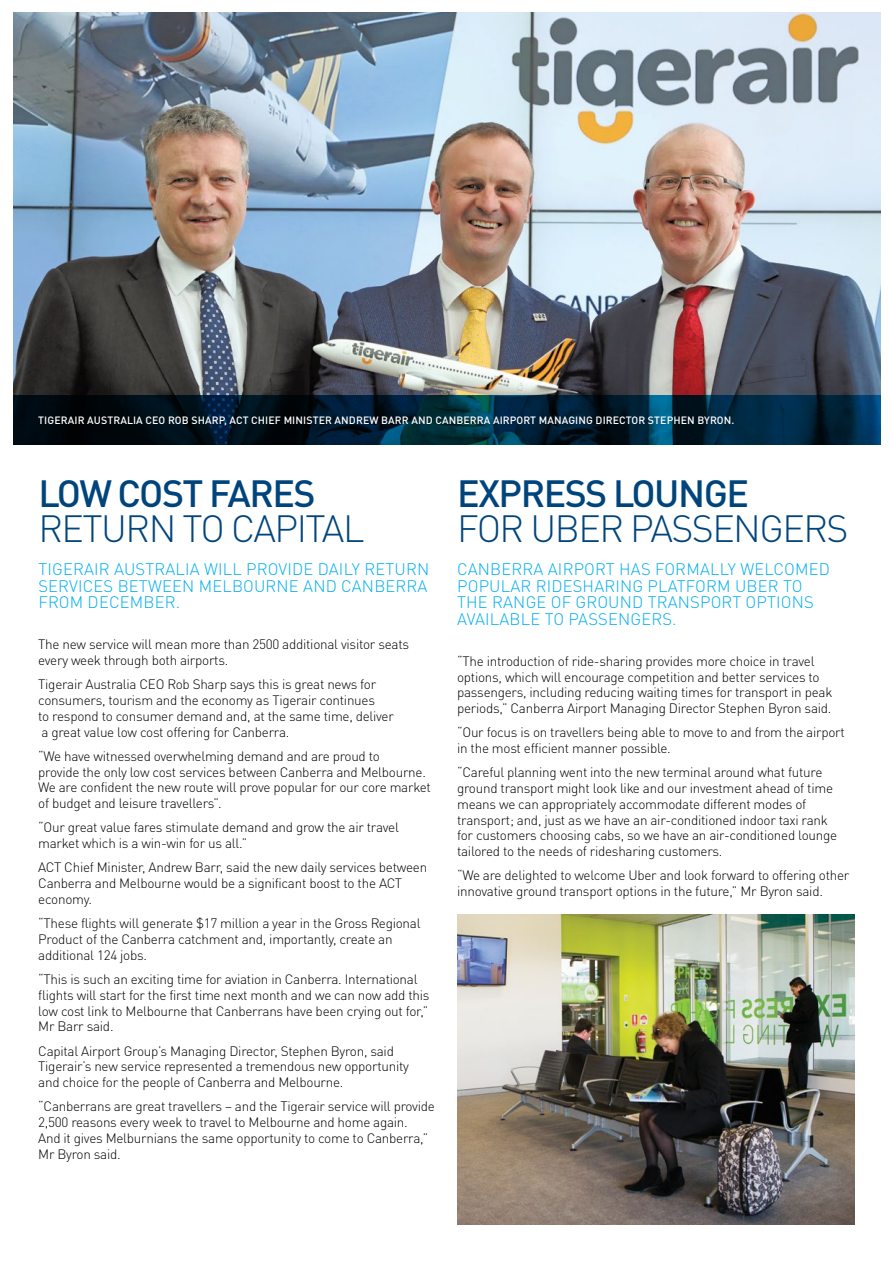
<style>
.page{position:relative;width:893px;height:1263px;background:#fff}
.page>*{position:absolute;margin:0;border:0;box-sizing:border-box;transform-origin:0 0}
.t1{font:300 37.5px "DINOT";letter-spacing:-.04em;color:#00447c}
.t2{font:500 37.5px "DINOT";letter-spacing:-.04em;color:#00447c}
.t3{font:300 16.5px/16.5px "DINOT";letter-spacing:.01em;color:#00aeef}
.t4{font:300 13.5px/15.8px "DINOT";letter-spacing:-.02em;color:#000}
.t5{font:500 10.5px "DINOT";letter-spacing:.01em;color:#fff}
</style>
<div class="page">
<img style="left:13px;top:13px;width:867px;height:382px">
<svg style="left:13px;top:395px;width:868px;height:49px;background:#001d2f"></svg>
<img style="left:457px;top:914px;width:398px;height:311px">
<p class="t5" style="left:38px;top:413px;width:698px">TIGERAIR AUSTRALIA CEO ROB SHARP, ACT CHIEF MINISTER ANDREW BARR AND CANBERRA AIRPORT MANAGING DIRECTOR STEPHEN BYRON.</p>
<h1 class="t2" style="left:38px;top:469px;width:279px">LOW COST FARES</h1>
<h1 class="t1" style="left:38px;top:505px;width:327px">RETURN TO CAPITAL</h1>
<p class="t3" style="left:38px;top:561px;width:392px;text-align:justify">TIGERAIR AUSTRALIA WILL PROVIDE DAILY RETURN SERVICES BETWEEN MELBOURNE AND CANBERRA FROM DECEMBER.</p>
<p class="t4" style="left:38px;top:636px;width:372px">The new service will mean more than 2500 additional visitor seats every week through both airports.</p>
<p class="t4" style="left:38px;top:676px;width:357px">Tigerair Australia CEO Rob Sharp says this is great news for consumers, tourism and the economy as Tigerair continues<br>to respond to consumer demand and, at the same time, deliver a great value low cost offering for Canberra.</p>
<p class="t4" style="left:38px;top:748px;width:394px">“We have witnessed overwhelming demand and are proud to<br>provide the only low cost services between Canberra and Melbourne.<br>We are confident the new route will prove popular for our core market of budget and leisure travellers”.</p>
<p class="t4" style="left:38px;top:819px;width:362px">“Our great value fares stimulate demand and grow the air travel market which is a win-win for us all.”</p>
<p class="t4" style="left:38px;top:859px;width:390px">ACT Chief Minister, Andrew Barr, said the new daily services between<br>Canberra and Melbourne would be a significant boost to the ACT economy.</p>
<p class="t4" style="left:38px;top:915px;width:384px">“These flights will generate $17 million a year in the Gross Regional<br>Product of the Canberra catchment and, importantly, create an additional 124 jobs.</p>
<p class="t4" style="left:38px;top:971px;width:393px">“This is such an exciting time for aviation in Canberra. International flights will start for the first time next month and we can now add this low cost link to Melbourne that Canberrans have been crying out for,” Mr Barr said.</p>
<p class="t4" style="left:38px;top:1043px;width:372px">Capital Airport Group’s Managing Director, Stephen Byron, said<br>Tigerair’s new service represented a tremendous new opportunity and choice for the people of Canberra and Melbourne.</p>
<p class="t4" style="left:38px;top:1098px;width:398px">“Canberrans are great travellers – and the Tigerair service will provide 2,500 reasons every week to travel to Melbourne and home again.<br>And it gives Melburnians the same opportunity to come to Canberra,” Mr Byron said.</p>
<h1 class="t2" style="left:457px;top:469px;width:293px">EXPRESS LOUNGE</h1>
<h1 class="t1" style="left:457px;top:505px;width:393px">FOR UBER PASSENGERS</h1>
<p class="t3" style="left:457px;top:561px;width:374px">CANBERRA AIRPORT HAS FORMALLY WELCOMED POPULAR RIDESHARING PLATFORM UBER TO THE RANGE OF GROUND TRANSPORT OPTIONS AVAILABLE TO PASSENGERS.</p>
<p class="t4" style="left:457px;top:653px;width:377px">“The introduction of ride-sharing provides more choice in travel options, which will encourage competition and better services to passengers, including reducing waiting times for transport in peak periods,” Canberra Airport Managing Director Stephen Byron said.</p>
<p class="t4" style="left:457px;top:724px;width:389px">“Our focus is on travellers being able to move to and from the airport in the most efficient manner possible.</p>
<p class="t4" style="left:457px;top:764px;width:382px">“Careful planning went into the new terminal around what future ground transport might look like and our investment ahead of time means we can appropriately accommodate different modes of transport; and, just as we have an air-conditioned indoor taxi rank for customers choosing cabs, so we have an air-conditioned lounge tailored to the needs of ridesharing customers.</p>
<p class="t4" style="left:457px;top:867px;width:394px">“We are delighted to welcome Uber and look forward to offering other innovative ground transport options in the future,” Mr Byron said.</p>
</div>
